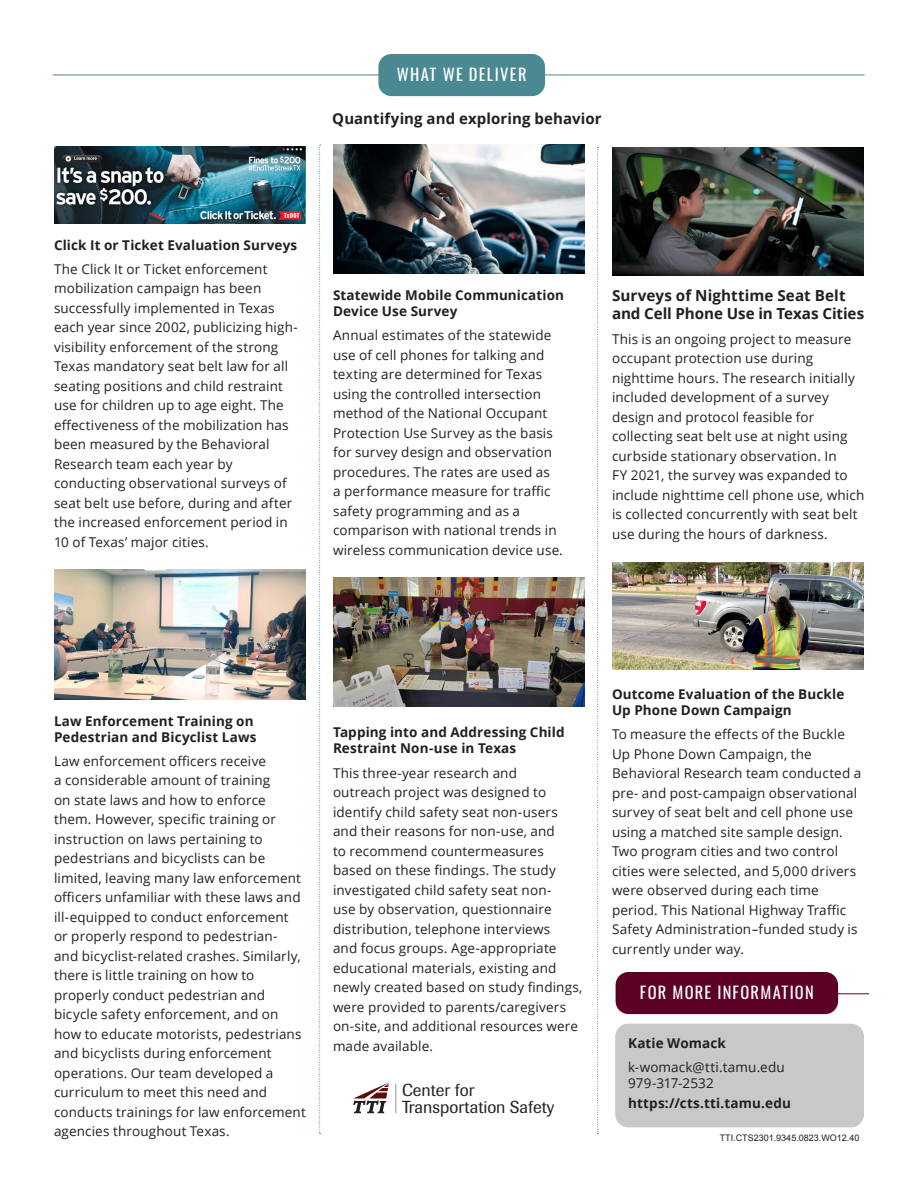
<style>
.page{position:relative;width:918px;height:1188px;background:#fff}
.page>*{position:absolute;margin:0;border:0;box-sizing:border-box;transform-origin:0 0}
.t1{font:17.25px/17.2px "Imago";color:#231f20}
.tab{font:16.5px "Oswald";letter-spacing:.075em;color:#fff}
.subhead{font:700 15.15px/18.3px "Open Sans";color:#231f20}
.t2{font:700 15px "Open Sans";letter-spacing:.005em;color:#231f20}
.body_copy{font:13.5px/19.5px "Open Sans";letter-spacing:.01em;color:#231f20}
.subhead-2{font:13.5px/19.5px "Open Sans";letter-spacing:.01em;color:#231f20}
.subhead-3{font:700 13.5px/16.2px "Open Sans";letter-spacing:.01em;color:#231f20}
.body_copy-2{font:700 13.5px "Open Sans";letter-spacing:.01em;color:#231f20}
.t3{font:9px "Arial";color:#231f20}
</style>
<div class="page">
<div style="left:615px;top:1024px;width:249px;height:103px;background:#c7c8ca;border-radius:13px"></div>
<hr style="left:53px;top:75px;width:812px;height:1px;background:#4a8991">
<svg style="left:319px;top:145px;width:2px;height:989px"></svg>
<svg style="left:597px;top:147px;width:2px;height:987px"></svg>
<hr style="left:635px;top:993px;width:234px;height:1px;background:#5c0024">
<div style="left:378px;top:54px;width:167px;height:42px;background:#4a8991;border-radius:13px"></div>
<div style="left:616px;top:972px;width:222px;height:42px;background:#5d0025;border-radius:13px"></div>
<img style="left:54px;top:146px;width:252px;height:78px">
<img style="left:333px;top:577px;width:252px;height:130px">
<img style="left:333px;top:144px;width:252px;height:130px">
<hr style="left:395px;top:1083px;width:1px;height:30px;background:#939598">
<svg style="left:353px;top:1083px;width:36px;height:30px"></svg>
<img style="left:54px;top:570px;width:252px;height:129px">
<img style="left:612px;top:147px;width:252px;height:129px">
<img style="left:612px;top:562px;width:252px;height:107px">
<p class="tab" style="left:397px;top:60px;width:131px">WHAT WE DELIVER</p>
<p class="t2" style="left:332px;top:108px;width:271px">Quantifying and exploring behavior</p>
<p class="subhead-3" style="left:54px;top:236px;width:245px">Click It or Ticket Evaluation Surveys</p>
<p class="subhead-2" style="left:54px;top:259px;width:245px">The Click It or Ticket enforcement mobilization campaign has been successfully implemented in Texas each year since 2002, publicizing high&shy;visibility enforcement of the strong Texas mandatory seat belt law for all seating positions and child restraint use for children up to age eight. The effectiveness of the mobilization has been measured by the Behavioral Research team each year by conducting observational surveys of seat belt use before, during and after the increased enforcement period in 10 of Texas’ major cities.</p>
<p class="subhead-3" style="left:333px;top:286px;width:233px">Statewide Mobile Communication<br>Device Use Survey</p>
<p class="body_copy" style="left:333px;top:325px;width:231px">Annual estimates of the statewide use of cell phones for talking and texting are determined for Texas using the controlled intersection method of the National Occupant Protection Use Survey as the basis for survey design and observation procedures. The rates are used as<br>a performance measure for traffic safety programming and as a comparison with national trends in wireless communication device use.</p>
<p class="subhead" style="left:612px;top:286px;width:254px">Surveys of Nighttime Seat Belt and Cell Phone Use in Texas Cities</p>
<p class="body_copy" style="left:612px;top:329px;width:254px">This is an ongoing project to measure occupant protection use during nighttime hours. The research initially included development of a survey design and protocol feasible for collecting seat belt use at night using curbside stationary observation. In<br>FY 2021, the survey was expanded to include nighttime cell phone use, which is collected concurrently with seat belt use during the hours of darkness.</p>
<p class="subhead-3" style="left:54px;top:712px;width:204px">Law Enforcement Training on<br>Pedestrian and Bicyclist Laws</p>
<p class="body_copy" style="left:54px;top:751px;width:253px">Law enforcement officers receive<br>a considerable amount of training<br>on state laws and how to enforce them. However, specific training or instruction on laws pertaining to pedestrians and bicyclists can be limited, leaving many law enforcement officers unfamiliar with these laws and ill-equipped to conduct enforcement or properly respond to pedestrian-<br>and bicyclist-related crashes. Similarly, there is little training on how to properly conduct pedestrian and bicycle safety enforcement, and on how to educate motorists, pedestrians and bicyclists during enforcement operations. Our team developed a curriculum to meet this need and conducts trainings for law enforcement agencies throughout Texas.</p>
<p class="subhead-3" style="left:333px;top:724px;width:233px">Tapping into and Addressing Child<br>Restraint Non-use in Texas</p>
<p class="body_copy" style="left:333px;top:763px;width:251px">This three-year research and<br>outreach project was designed to identify child safety seat non-users and their reasons for non-use, and<br>to recommend countermeasures based on these findings. The study investigated child safety seat non-<br>use by observation, questionnaire distribution, telephone interviews<br>and focus groups. Age-appropriate educational materials, existing and newly created based on study findings, were provided to parents/caregivers on-site, and additional resources were made available.</p>
<p class="t1" style="left:402px;top:1081px;width:154px">Center for<br>Transportation Safety</p>
<p class="subhead-3" style="left:612px;top:685px;width:234px">Outcome Evaluation of the Buckle<br>Up Phone Down Campaign</p>
<p class="body_copy" style="left:612px;top:724px;width:251px">To measure the effects of the Buckle Up Phone Down Campaign, the Behavioral Research team conducted a pre- and post-campaign observational survey of seat belt and cell phone use using a matched site sample design.<br>Two program cities and two control cities were selected, and 5,000 drivers were observed during each time period. This National Highway Traffic Safety Administration–funded study is currently under way.</p>
<p class="tab" style="left:640px;top:978px;width:175px">FOR MORE INFORMATION</p>
<p class="body_copy-2" style="left:628px;top:1033px;width:99px">Katie Womack</p>
<p class="body_copy" style="left:628px;top:1057px;width:158px">k-womack@tti.tamu.edu</p>
<p class="body_copy" style="left:628px;top:1073px;width:87px">979-317-2532</p>
<p class="body_copy-2" style="left:628px;top:1093px;width:164px">https://cts.tti.tamu.edu</p>
<p class="t3" style="left:720px;top:1132px;width:141px">TTI.CTS2301.9345.0823.WO12.40</p>
</div>
